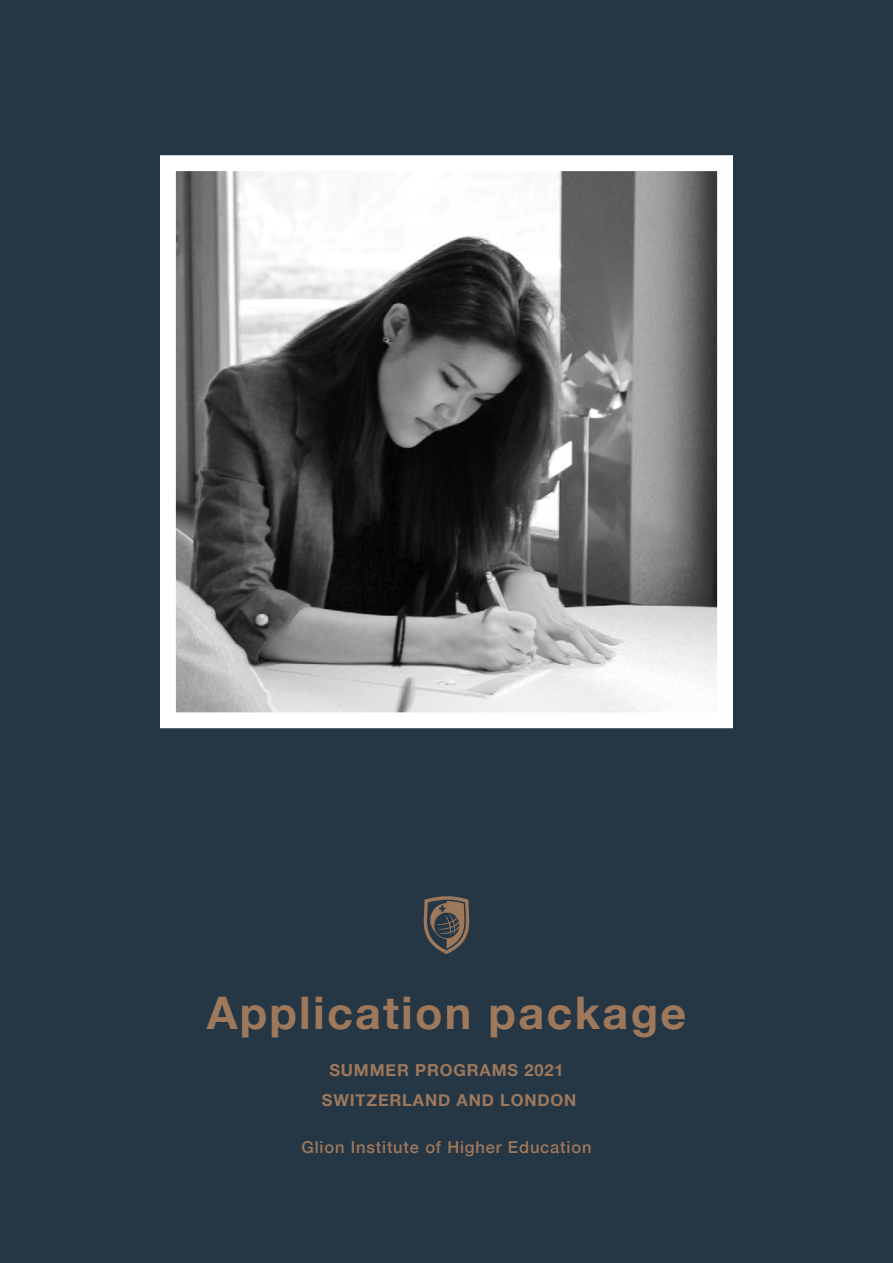
<style>
.page{position:relative;width:893px;height:1263px;background:#253645}
.page>*{position:absolute;margin:0;border:0;box-sizing:border-box;transform-origin:0 0}
.t1{font:700 45px "Helvetica Neue";letter-spacing:.05em;color:#9e785b}
.t2{font:700 16.5px/30px "Helvetica Neue";letter-spacing:.05em;color:#9e785b;text-align:center}
.t3{font:500 16.5px "Helvetica Neue";letter-spacing:.05em;color:#9e785b}
</style>
<div class="page">
<svg style="left:424px;top:896px;width:45px;height:58px"></svg>
<img style="left:177px;top:172px;width:539px;height:539px">
<div style="left:160px;top:155px;width:573px;height:573px;border:16px solid #fff"></div>
<h1 class="t1" style="left:207px;top:977px;width:481px">Application package</h1>
<p class="t2" style="left:322px;top:1055px;width:256px">SUMMER PROGRAMS 2021<br>SWITZERLAND AND LONDON</p>
<p class="t3" style="left:301px;top:1134px;width:291px">Glion Institute of Higher Education</p>
</div>
